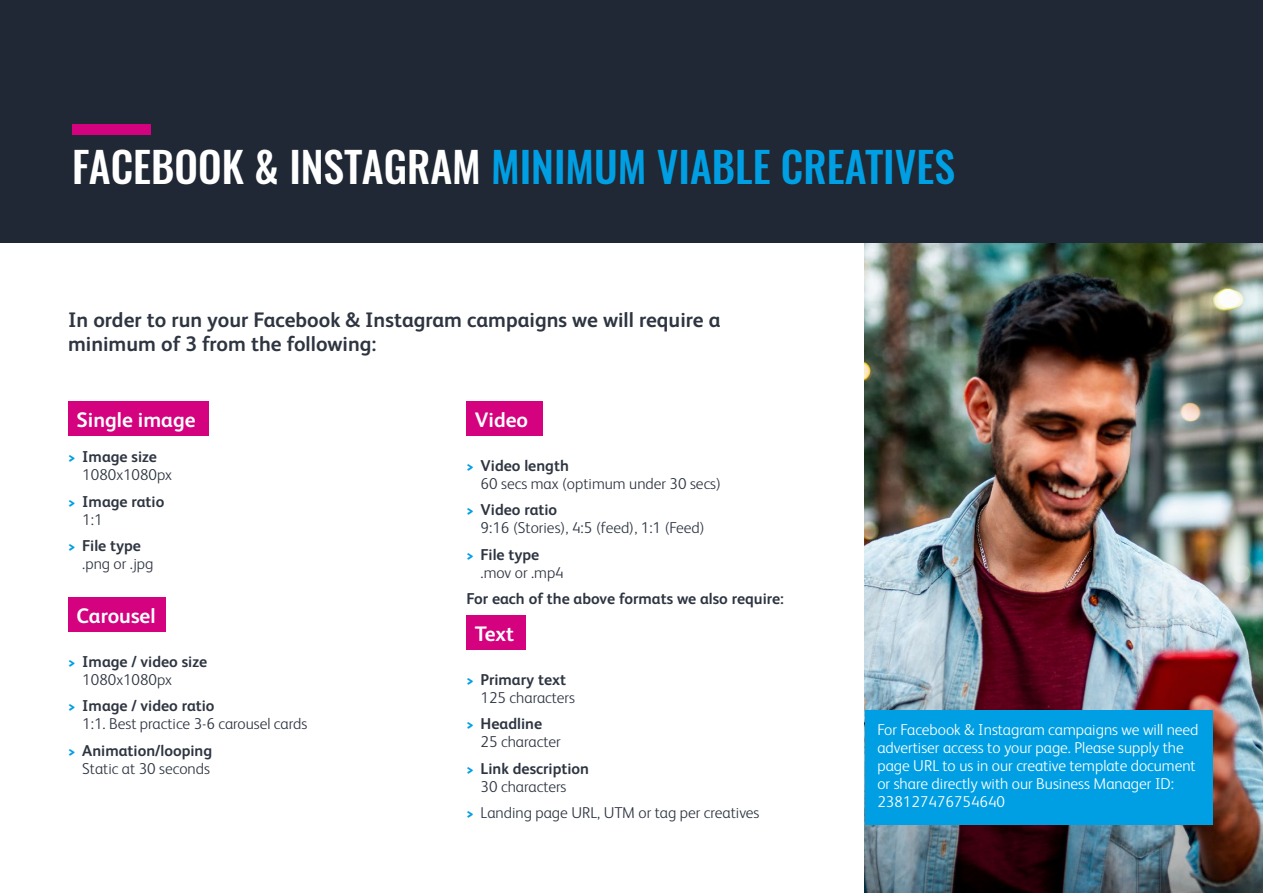
<style>
.page{position:relative;width:1263px;height:893px;background:#fff}
.page>*{position:absolute;margin:0;border:0;box-sizing:border-box;transform-origin:0 0}
.t1{font:500 42px "Oswald";color:#009fe3}
.t2{font:700 21px/24px "FS Albert Pro";color:#2e3541}
.t3{font:700 21px "FS Albert Pro";color:#fff}
.t4{font:300 15.75px/18px "FS Albert Pro";color:#2e3541}
.t5{font:300 15.75px/18px "FS Albert Pro";color:#fff}
.t6{font:700 15.75px/18px "FS Albert Pro";color:#2e3541}
.s1{color:#fff}
.s2{font-weight:800;font-size:13.5px;color:#009fe3}
.s3{font-weight:700}
.s4{font-weight:300}
</style>
<div class="page">
<div style="left:68px;top:402px;width:140px;height:34px;background:#d5027f"></div>
<div style="left:68px;top:598px;width:98px;height:34px;background:#d5027f"></div>
<div style="left:466px;top:402px;width:77px;height:34px;background:#d5027f"></div>
<div style="left:466px;top:616px;width:60px;height:34px;background:#d5027f"></div>
<img style="left:865px;top:242px;width:398px;height:651px">
<div style="left:0;top:0;width:1263px;height:242px;background:#1f2834"></div>
<div style="left:72px;top:124px;width:79px;height:11px;background:#d5027f"></div>
<div style="left:865px;top:710px;width:347px;height:115px;background:#009fe3"></div>
<h1 class="t1" style="left:72px;top:137px;width:884px"><span class="s1">FACEBOOK &amp; INSTAGRAM</span> MINIMUM VIABLE CREATIVES</h1>
<h2 class="t2" style="left:68px;top:306px;width:654px">In order to run your Facebook &amp; Instagram campaigns we will require a minimum of 3 from the following:</h2>
<h2 class="t3" style="left:77px;top:404px;width:120px">Single image</h2>
<p class="t4" style="left:82px;top:447px;width:91px;text-indent:-14px"><span class="s2">&gt;</span> <span class="s3">Image size<br></span>1080x1080px</p>
<p class="t6" style="left:82px;top:492px;width:84px;text-indent:-14px"><span class="s2">&gt;</span> Image ratio<br><span class="s4">1:1</span></p>
<p class="t4" style="left:82px;top:536px;width:73px;text-indent:-14px"><span class="s2">&gt;</span> <span class="s3">File type </span>.png or .jpg</p>
<h2 class="t3" style="left:77px;top:601px;width:81px">Carousel</h2>
<p class="t6" style="left:82px;top:651px;width:126px;text-indent:-14px"><span class="s2">&gt;</span> Image / video size<br><span class="s4">1080x1080px</span></p>
<p class="t4" style="left:82px;top:696px;width:226px;text-indent:-14px"><span class="s2">&gt;</span> <span class="s3">Image / video ratio<br></span>1:1. Best practice 3-6 carousel cards</p>
<p class="t6" style="left:68px;top:740px;width:146px;text-align:right"><span class="s2">&gt;</span> Animation/looping<br><span class="s4">Static at 30 seconds</span></p>
<h2 class="t3" style="left:475px;top:405px;width:55px">Video</h2>
<p class="t4" style="left:481px;top:455px;width:242px;text-indent:-14px"><span class="s2">&gt;</span> <span class="s3">Video length<br></span>60 secs max (optimum under 30 secs)</p>
<p class="t4" style="left:481px;top:500px;width:226px;text-indent:-14px"><span class="s2">&gt;</span> <span class="s3">Video ratio<br></span>9:16 (Stories), 4:5 (feed), 1:1 (Feed)</p>
<p class="t4" style="left:481px;top:544px;width:85px;text-indent:-14px"><span class="s2">&gt;</span> <span class="s3">File type </span>.mov or .mp4</p>
<p class="t6" style="left:466px;top:589px;width:319px">For each of the above formats we also require:</p>
<h2 class="t3" style="left:475px;top:619px;width:41px">Text</h2>
<p class="t4" style="left:481px;top:669px;width:96px;text-indent:-14px"><span class="s2">&gt;</span> <span class="s3">Primary text<br></span>125 characters</p>
<p class="t4" style="left:481px;top:714px;width:82px;text-indent:-14px"><span class="s2">&gt;</span> <span class="s3">Headline<br></span>25 character</p>
<p class="t6" style="left:466px;top:758px;width:124px;text-align:center"><span class="s2">&gt;</span> Link description<br><span class="s4">30 characters</span></p>
<p class="t4" style="left:466px;top:803px;width:295px"><span class="s2">&gt;</span> Landing page URL, UTM or tag per creatives</p>
<p class="t5" style="left:877px;top:720px;width:323px">For Facebook &amp; Instagram campaigns we will need advertiser access to your page. Please supply the page URL to us in our creative template document or share directly with our Business Manager ID:<br>238127476754640</p>
</div>
